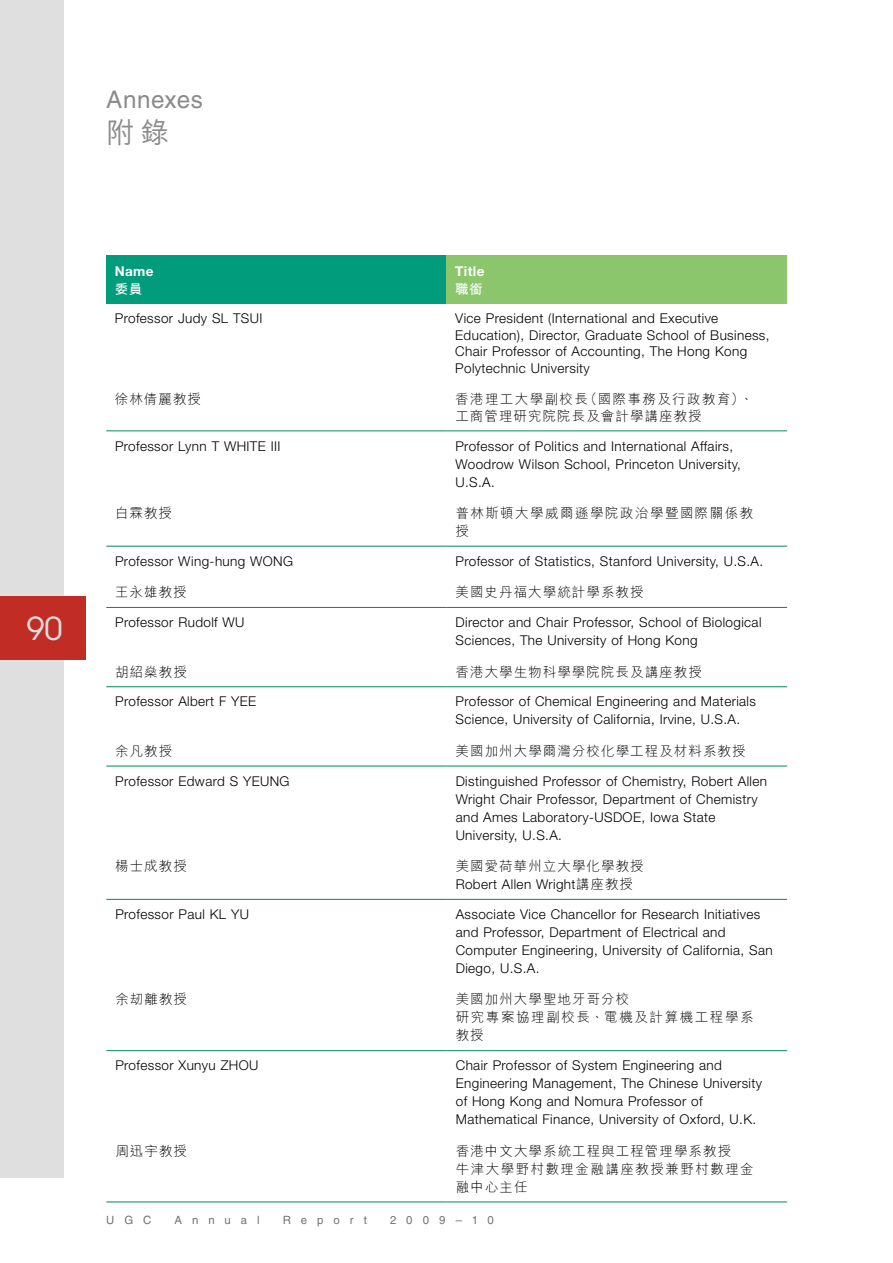
<style>
.page{position:relative;width:893px;height:1263px;background:#fff}
.page>*{position:absolute;margin:0;border:0;box-sizing:border-box;transform-origin:0 0}
.t1{font:31.5px "ITC Avant Garde Std";color:#dfdfdf}
.t2{font:500 28.5px "M Hei HK";color:#8b8b8c}
.t3{font:24.15px "Helvetica LT Std";letter-spacing:.025em;color:#8b8b8c}
.t4{font:300 13.5px/18px "Helvetica Neue LT Std";letter-spacing:.03em;color:#000}
.t5{font:300 13.5px/18px "M Hei HK";letter-spacing:.08em;color:#000}
.t6{font:300 13.5px/18px "M Hei HK";letter-spacing:.12em;color:#000}
.t7{font:300 13.5px/18px "M Hei HK";letter-spacing:.11em;color:#000}
.t8{font:700 13.5px "Helvetica Neue LT Std";letter-spacing:.03em;color:#fff}
.t9{font:700 13.5px "M Hei HK";color:#fff}
.t10{font:11.4px "Helvetica LT Std";letter-spacing:.87em;color:#747373}
.s1{font-family:"M Hei HK"}
</style>
<div class="page">
<div style="left:0;top:0;width:64px;height:1178px;background:#dfdfdf"></div>
<div style="left:0;top:596px;width:85px;height:64px;background:#c12c25"></div>
<div style="left:106px;top:255px;width:341px;height:49px;background:#009c7c"></div>
<div style="left:447px;top:255px;width:340px;height:49px;background:#8bc66d"></div>
<hr style="left:106px;top:430px;width:341px;height:1px;background:#008860">
<hr style="left:447px;top:430px;width:340px;height:1px;background:#008860">
<hr style="left:106px;top:546px;width:341px;height:1px;background:#008860">
<hr style="left:447px;top:546px;width:340px;height:1px;background:#008860">
<hr style="left:106px;top:607px;width:341px;height:1px;background:#008860">
<hr style="left:447px;top:607px;width:340px;height:1px;background:#008860">
<hr style="left:106px;top:686px;width:341px;height:1px;background:#008860">
<hr style="left:447px;top:686px;width:340px;height:1px;background:#008860">
<hr style="left:106px;top:766px;width:341px;height:1px;background:#008860">
<hr style="left:447px;top:766px;width:340px;height:1px;background:#008860">
<hr style="left:106px;top:899px;width:341px;height:1px;background:#008860">
<hr style="left:447px;top:899px;width:340px;height:1px;background:#008860">
<hr style="left:106px;top:1050px;width:341px;height:1px;background:#008860">
<hr style="left:447px;top:1050px;width:340px;height:1px;background:#008860">
<hr style="left:106px;top:1201px;width:341px;height:1px;background:#008860">
<hr style="left:447px;top:1201px;width:340px;height:1px;background:#008860">
<h3 class="t3" style="left:106px;top:85px;width:98px">Annexes</h3>
<h2 class="t2" style="left:106px;top:112px;width:64px">附錄</h2>
<h1 class="t1" style="left:27px;top:609px;width:38px">90</h1>
<p class="t8" style="left:115px;top:263px;width:40px">Name</p>
<p class="t9" style="left:115px;top:279px;width:29px">委員</p>
<p class="t8" style="left:455px;top:263px;width:31px">Title</p>
<p class="t9" style="left:455px;top:279px;width:29px">職銜</p>
<p class="t4" style="left:115px;top:309px;width:149px">Professor Judy SL TSUI</p>
<p class="t4" style="left:455px;top:310px;width:316px;line-height:16.5px">Vice President (International and Executive Education), Director, Graduate School of Business, Chair Professor of Accounting, The Hong Kong Polytechnic University</p>
<p class="t5" style="left:115px;top:390px;width:88px">徐林倩麗教授</p>
<p class="t5" style="left:455px;top:390px;width:299px;line-height:16.5px">香港理工大學副校長（國際事務及行政教育）、工商管理研究院院長及會計學講座教授</p>
<p class="t4" style="left:115px;top:436px;width:167px">Professor Lynn T WHITE III</p>
<p class="t4" style="left:455px;top:436px;width:287px">Professor of Politics and International Affairs,<br>Woodrow Wilson School, Princeton University,<br>U.S.A.</p>
<p class="t5" style="left:115px;top:503px;width:59px">白霖教授</p>
<p class="t7" style="left:455px;top:503px;width:299px">普林斯頓大學威爾遜學院政治學暨國際關係教授</p>
<p class="t4" style="left:115px;top:552px;width:180px">Professor Wing-hung WONG</p>
<p class="t4" style="left:455px;top:552px;width:309px">Professor of Statistics, Stanford University, U.S.A.</p>
<p class="t5" style="left:115px;top:583px;width:73px">王永雄教授</p>
<p class="t5" style="left:455px;top:583px;width:190px">美國史丹福大學統計學系教授</p>
<p class="t4" style="left:115px;top:613px;width:131px">Professor Rudolf WU</p>
<p class="t4" style="left:456px;top:613px;width:307px">Director and Chair Professor, School of Biological<br>Sciences, The University of Hong Kong</p>
<p class="t5" style="left:115px;top:662px;width:73px">胡紹燊教授</p>
<p class="t5" style="left:456px;top:662px;width:248px">香港大學生物科學學院院長及講座教授</p>
<p class="t4" style="left:115px;top:692px;width:143px">Professor Albert F YEE</p>
<p class="t4" style="left:456px;top:692px;width:302px">Professor of Chemical Engineering and Materials<br>Science, University of California, Irvine, U.S.A.</p>
<p class="t5" style="left:115px;top:741px;width:59px">余凡教授</p>
<p class="t5" style="left:456px;top:741px;width:292px">美國加州大學爾灣分校化學工程及材料系教授</p>
<p class="t4" style="left:115px;top:772px;width:176px">Professor Edward S YEUNG</p>
<p class="t4" style="left:456px;top:772px;width:313px">Distinguished Professor of Chemistry, Robert Allen Wright Chair Professor, Department of Chemistry and Ames Laboratory-USDOE, Iowa State University, U.S.A.</p>
<p class="t5" style="left:115px;top:857px;width:73px">楊士成教授</p>
<p class="t5" style="left:456px;top:857px;width:190px">美國愛荷華州立大學化學教授</p>
<p class="t4" style="left:456px;top:875px;width:179px">Robert Allen Wright<span class="s1">講座教授</span></p>
<p class="t4" style="left:115px;top:905px;width:135px">Professor Paul KL YU</p>
<p class="t4" style="left:456px;top:905px;width:318px">Associate Vice Chancellor for Research Initiatives and Professor, Department of Electrical and Computer Engineering, University of California, San Diego, U.S.A.</p>
<p class="t5" style="left:115px;top:990px;width:73px">余刼離教授</p>
<p class="t6" style="left:456px;top:990px;width:299px">美國加州大學聖地牙哥分校<br>研究專案協理副校長、電機及計算機工程學系教授</p>
<p class="t4" style="left:115px;top:1056px;width:144px">Professor Xunyu ZHOU</p>
<p class="t4" style="left:456px;top:1056px;width:308px">Chair Professor of System Engineering and Engineering Management, The Chinese University of Hong Kong and Nomura Professor of Mathematical Finance, University of Oxford, U.K.</p>
<p class="t5" style="left:115px;top:1141px;width:73px">周迅宇教授</p>
<p class="t5" style="left:456px;top:1141px;width:300px">香港中文大學系統工程與工程管理學系教授<br>牛津大學野村數理金融講座教授兼野村數理金融中心主任</p>
<p class="t10" style="left:106px;top:1213px;width:47px">UGC</p>
<p class="t10" style="left:174px;top:1213px;width:87px">Annual</p>
<p class="t10" style="left:283px;top:1213px;width:86px">Report</p>
<p class="t10" style="left:390px;top:1213px;width:105px">2009–10</p>
</div>
